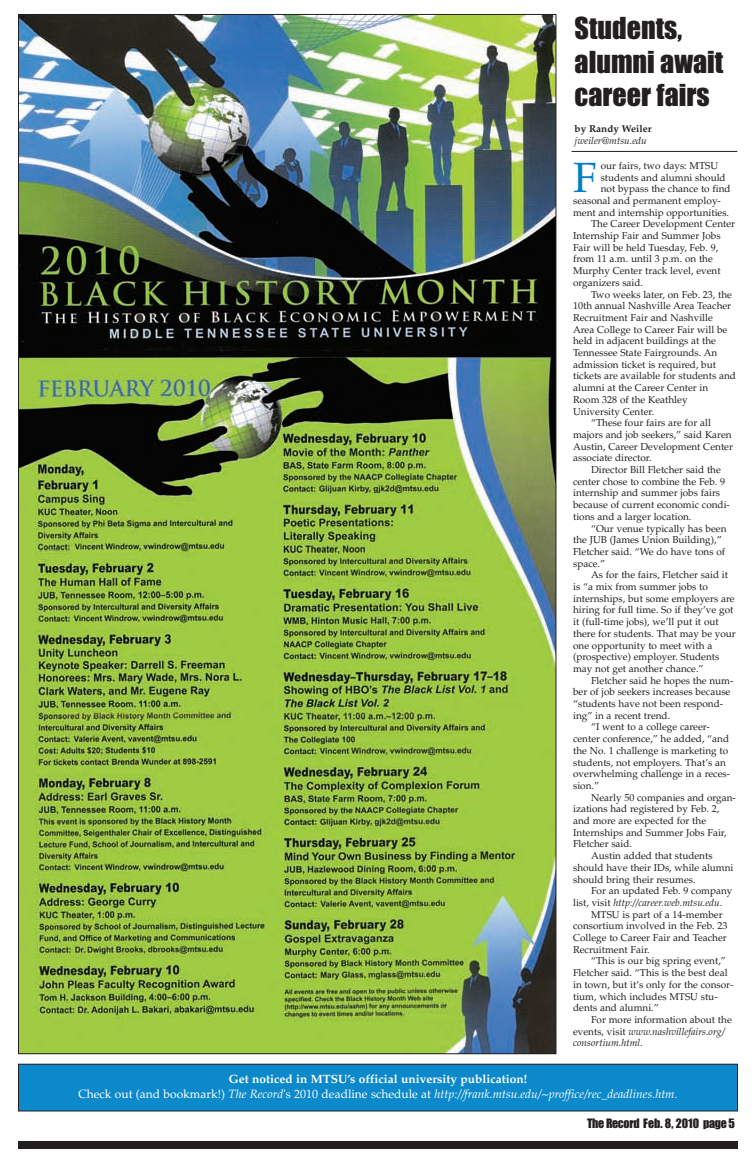
<style>
.page{position:relative;width:756px;height:1152px;background:#fff}
.page>*{position:absolute;margin:0;border:0;box-sizing:border-box;transform-origin:0 0}
.t1{font:42.2px "Palatino LT";color:#007ec5}
.t2{font:28px/33.6px "Impact";color:#231f20}
.t3{font:italic 12px/14.5px "Palatino LT";color:#fff;text-align:center}
.t4{font:12px "Impact";letter-spacing:-.025em;color:#231f20}
.t5{font:10px "Palatino LT";color:#231f20}
.t6{font:italic 10px "Palatino LT";color:#231f20}
.t7{font:700 10px "Palatino LT";color:#231f20}
.s1{font-style:normal}
.s2{font-weight:700;font-style:normal}
</style>
<div class="page">
<div style="left:18px;top:1141px;width:720px;height:8px;background:#231f20"></div>
<img style="left:20px;top:16px;width:534px;height:1036px">
<hr style="left:572px;top:151px;width:165px;height:1px;background:#231f20">
<div style="left:18px;top:1064px;width:720px;height:47px;background:#0c89cb"></div>
<div style="left:18px;top:1064px;width:720px;height:48px;border:1px solid #231f20"></div>
<h2 class="t2" style="left:575px;top:13px;width:150px">Students, alumni await career fairs</h2>
<p class="t7" style="left:575px;top:125px;width:78px">by Randy Weiler</p>
<p class="t6" style="left:575px;top:137px;width:74px">jweiler@mtsu.edu</p>
<h1 class="t1" style="left:573px;top:162px;width:25px">F</h1>
<p class="t5" style="left:601px;top:162px;width:119px">our fairs, two days: MTSU</p>
<p class="t5" style="left:601px;top:173px;width:126px">students and alumni should</p>
<p class="t5" style="left:601px;top:185px;width:131px">not bypass the chance to find</p>
<p class="t5" style="left:573px;top:197px;width:149px">seasonal and permanent employ-</p>
<p class="t5" style="left:573px;top:208px;width:158px">ment and internship opportunities.</p>
<p class="t5" style="left:591px;top:220px;width:146px">The Career Development Center</p>
<p class="t5" style="left:573px;top:232px;width:149px">Internship Fair and Summer Jobs</p>
<p class="t5" style="left:573px;top:243px;width:147px">Fair will be held Tuesday, Feb. 9,</p>
<p class="t5" style="left:573px;top:255px;width:141px">from 11 a.m. until 3 p.m. on the</p>
<p class="t5" style="left:573px;top:267px;width:149px">Murphy Center track level, event</p>
<p class="t5" style="left:573px;top:279px;width:72px">organizers said.</p>
<p class="t5" style="left:591px;top:290px;width:142px">Two weeks later, on Feb. 23, the</p>
<p class="t5" style="left:573px;top:302px;width:160px">10th annual Nashville Area Teacher</p>
<p class="t5" style="left:573px;top:314px;width:141px">Recruitment Fair and Nashville</p>
<p class="t5" style="left:573px;top:325px;width:156px">Area College to Career Fair will be</p>
<p class="t5" style="left:573px;top:337px;width:145px">held in adjacent buildings at the</p>
<p class="t5" style="left:573px;top:349px;width:146px">Tennessee State Fairgrounds. An</p>
<p class="t5" style="left:573px;top:360px;width:144px">admission ticket is required, but</p>
<p class="t5" style="left:573px;top:372px;width:164px">tickets are available for students and</p>
<p class="t5" style="left:573px;top:384px;width:137px">alumni at the Career Center in</p>
<p class="t5" style="left:573px;top:396px;width:116px">Room 328 of the Keathley</p>
<p class="t5" style="left:573px;top:407px;width:83px">University Center.</p>
<p class="t5" style="left:591px;top:419px;width:121px">“These four fairs are for all</p>
<p class="t5" style="left:573px;top:431px;width:160px">majors and job seekers,” said Karen</p>
<p class="t5" style="left:573px;top:442px;width:161px">Austin, Career Development Center</p>
<p class="t5" style="left:573px;top:454px;width:80px">associate director.</p>
<p class="t5" style="left:591px;top:466px;width:131px">Director Bill Fletcher said the</p>
<p class="t5" style="left:573px;top:477px;width:154px">center chose to combine the Feb. 9</p>
<p class="t5" style="left:573px;top:489px;width:149px">internship and summer jobs fairs</p>
<p class="t5" style="left:573px;top:501px;width:158px">because of current economic condi-</p>
<p class="t5" style="left:573px;top:513px;width:120px">tions and a larger location.</p>
<p class="t5" style="left:591px;top:524px;width:137px">“Our venue typically has been</p>
<p class="t5" style="left:573px;top:536px;width:150px">the JUB (James Union Building),”</p>
<p class="t5" style="left:573px;top:548px;width:154px">Fletcher said. “We do have tons of</p>
<p class="t5" style="left:573px;top:559px;width:33px">space.”</p>
<p class="t5" style="left:591px;top:571px;width:139px">As for the fairs, Fletcher said it</p>
<p class="t5" style="left:573px;top:583px;width:136px">is “a mix from summer jobs to</p>
<p class="t5" style="left:573px;top:594px;width:163px">internships, but some employers are</p>
<p class="t5" style="left:573px;top:606px;width:162px">hiring for full time. So if they’ve got</p>
<p class="t5" style="left:573px;top:618px;width:147px">it (full-time jobs), we’ll put it out</p>
<p class="t5" style="left:573px;top:630px;width:164px">there for students. That may be your</p>
<p class="t5" style="left:573px;top:641px;width:141px">one opportunity to meet with a</p>
<p class="t5" style="left:573px;top:653px;width:148px">(prospective) employer. Students</p>
<p class="t5" style="left:573px;top:665px;width:132px">may not get another chance.”</p>
<p class="t5" style="left:591px;top:676px;width:144px">Fletcher said he hopes the num-</p>
<p class="t5" style="left:573px;top:688px;width:159px">ber of job seekers increases because</p>
<p class="t5" style="left:573px;top:700px;width:152px">“students have not been respond-</p>
<p class="t5" style="left:573px;top:711px;width:99px">ing” in a recent trend.</p>
<p class="t5" style="left:591px;top:723px;width:120px">“I went to a college career-</p>
<p class="t5" style="left:573px;top:735px;width:158px">center conference,” he added, “and</p>
<p class="t5" style="left:573px;top:747px;width:157px">the No. 1 challenge is marketing to</p>
<p class="t5" style="left:573px;top:758px;width:154px">students, not employers. That’s an</p>
<p class="t5" style="left:573px;top:770px;width:158px">overwhelming challenge in a reces-</p>
<p class="t5" style="left:573px;top:782px;width:27px">sion.”</p>
<p class="t5" style="left:591px;top:793px;width:146px">Nearly 50 companies and organ-</p>
<p class="t5" style="left:573px;top:805px;width:148px">izations had registered by Feb. 2,</p>
<p class="t5" style="left:573px;top:817px;width:135px">and more are expected for the</p>
<p class="t5" style="left:573px;top:828px;width:155px">Internships and Summer Jobs Fair,</p>
<p class="t5" style="left:573px;top:840px;width:61px">Fletcher said.</p>
<p class="t5" style="left:591px;top:852px;width:123px">Austin added that students</p>
<p class="t5" style="left:573px;top:864px;width:162px">should have their IDs, while alumni</p>
<p class="t5" style="left:573px;top:875px;width:124px">should bring their resumes.</p>
<p class="t5" style="left:591px;top:887px;width:143px">For an updated Feb. 9 company</p>
<p class="t6" style="left:573px;top:899px;width:151px"><span class="s1">list, visit</span> http://career.web.mtsu.edu<span class="s1">.</span></p>
<p class="t5" style="left:591px;top:910px;width:133px">MTSU is part of a 14-member</p>
<p class="t5" style="left:573px;top:922px;width:156px">consortium involved in the Feb. 23</p>
<p class="t5" style="left:573px;top:934px;width:155px">College to Career Fair and Teacher</p>
<p class="t5" style="left:573px;top:945px;width:78px">Recruitment Fair.</p>
<p class="t5" style="left:591px;top:957px;width:136px">“This is our big spring event,”</p>
<p class="t5" style="left:573px;top:969px;width:156px">Fletcher said. “This is the best deal</p>
<p class="t5" style="left:573px;top:981px;width:162px">in town, but it’s only for the consor-</p>
<p class="t5" style="left:573px;top:992px;width:146px">tium, which includes MTSU stu-</p>
<p class="t5" style="left:573px;top:1004px;width:87px">dents and alumni.”</p>
<p class="t5" style="left:591px;top:1016px;width:142px">For more information about the</p>
<p class="t6" style="left:573px;top:1027px;width:153px"><span class="s1">events, visit</span> www.nashvillefairs.org/</p>
<p class="t6" style="left:573px;top:1039px;width:71px">consortium.html<span class="s1">.</span></p>
<p class="t3" style="left:78px;top:1073px;width:601px"><span class="s2">Get noticed in MTSU’s official university publication!<br></span><span class="s1">Check out (and bookmark!)</span> The Record<span class="s1">'s 2010 deadline schedule at</span> http://frank.mtsu.edu/~proffice/rec_deadlines.htm.</p>
<p class="t4" style="left:587px;top:1119px;width:149px">The Record Feb. 8, 2010 page 5</p>
</div>
